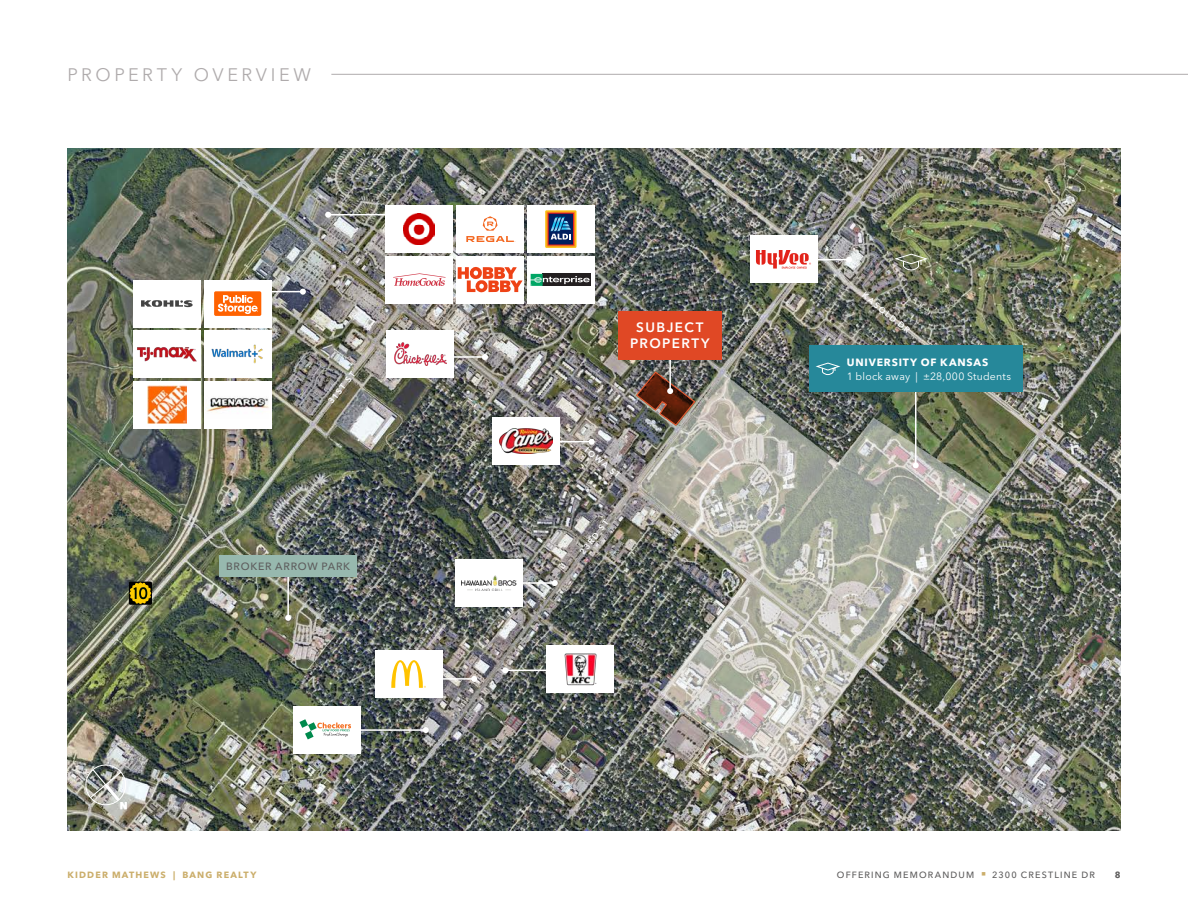
<style>
.page{position:relative;width:1188px;height:918px;background:#fff}
.page>*{position:absolute;margin:0;border:0;box-sizing:border-box;transform-origin:0 0}
.Section_Identifier_-_Sterling_2023{font:18px "Avenir Next LT Pro";letter-spacing:.2em;color:#afabac}
.Subject_Property_Label_-_White_2023{font:600 13.5px/16.5px "Avenir Next LT Pro";letter-spacing:.105em;color:#fff;text-align:center}
.Map_Highlight_-_Subtext_-_White_2023{font:10.5px "Avenir Next LT Pro";letter-spacing:.02em;color:#fff}
.Map_Highlight_-_Bold_-_White_2023{font:700 10.5px "Avenir Next LT Pro";letter-spacing:.08em;color:#fff}
.Other_Callout_Text_-_Ash_2023{font:500 10.5px "Avenir Next LT Pro";letter-spacing:.075em;color:#5e5d5d}
.t1{font:800 10.35px "Avenir Next LT Pro";color:#fff}
.t2{font:500 9px "Avenir Next LT Pro";letter-spacing:.13em;color:#5e5d5d}
.t3{font:700 9px "Avenir Next LT Pro";letter-spacing:.13em;color:#cbae6b}
.t4{font:700 9px "Avenir Next LT Pro";color:#5e5d5d}
.Street_Names_-_White_2023{font:600 8.25px "Avenir Next LT Pro";color:#fff}
.s1{color:#cbae6b}
</style>
<div class="page">
<img style="left:68px;top:149px;width:1052px;height:681px">
<hr style="left:328px;top:214px;width:85px;height:1px;background:#fff">
<svg style="left:325px;top:212px;width:6px;height:6px"></svg>
<div style="left:386px;top:256px;width:67px;height:47px;background:#fff"></div>
<svg style="left:393px;top:273px;width:53px;height:13px"></svg>
<div style="left:456px;top:256px;width:68px;height:47px;background:#fff"></div>
<svg style="left:458px;top:267px;width:65px;height:25px"></svg>
<div style="left:386px;top:206px;width:67px;height:47px;background:#fff"></div>
<img style="left:404px;top:214px;width:31px;height:31px">
<div style="left:456px;top:206px;width:68px;height:47px;background:#fff"></div>
<svg style="left:466px;top:216px;width:50px;height:26px"></svg>
<hr style="left:260px;top:291px;width:43px;height:1px;background:#fff">
<svg style="left:300px;top:289px;width:6px;height:6px"></svg>
<div style="left:133px;top:330px;width:68px;height:48px;background:#fff"></div>
<img style="left:137px;top:346px;width:60px;height:16px">
<div style="left:204px;top:330px;width:67px;height:48px;background:#fff"></div>
<img style="left:212px;top:345px;width:51px;height:18px">
<div style="left:204px;top:381px;width:67px;height:47px;background:#fff"></div>
<img style="left:205px;top:397px;width:64px;height:15px">
<div style="left:133px;top:280px;width:68px;height:47px;background:#fff"></div>
<svg style="left:141px;top:300px;width:52px;height:7px"></svg>
<div style="left:204px;top:280px;width:67px;height:47px;background:#fff"></div>
<svg style="left:214px;top:291px;width:47px;height:25px"></svg>
<div style="left:133px;top:381px;width:68px;height:47px;background:#fff"></div>
<img style="left:148px;top:386px;width:38px;height:38px">
<svg style="left:129px;top:582px;width:23px;height:23px"></svg>
<svg style="left:129px;top:582px;width:22px;height:22px"></svg>
<hr style="left:447px;top:356px;width:38px;height:2px;background:#fff">
<svg style="left:482px;top:354px;width:6px;height:6px"></svg>
<div style="left:387px;top:330px;width:67px;height:48px;background:#fff"></div>
<img style="left:394px;top:342px;width:53px;height:24px">
<div style="left:527px;top:206px;width:68px;height:47px;background:#fff"></div>
<svg style="left:545px;top:210px;width:32px;height:38px"></svg>
<svg style="left:547px;top:212px;width:28px;height:34px"></svg>
<svg style="left:548px;top:213px;width:26px;height:32px"></svg>
<div style="left:549px;top:214px;width:24px;height:30px;background:#001e5e"></div>
<svg style="left:551px;top:217px;width:20px;height:23px"></svg>
<div style="left:527px;top:256px;width:68px;height:48px;background:#fff"></div>
<svg style="left:531px;top:273px;width:60px;height:1px"></svg>
<div style="left:543px;top:274px;width:48px;height:12px;background:#231f20"></div>
<svg style="left:531px;top:274px;width:59px;height:12px"></svg>
<hr style="left:517px;top:582px;width:38px;height:2px;background:#fff">
<svg style="left:552px;top:580px;width:6px;height:6px"></svg>
<div style="left:456px;top:559px;width:67px;height:47px;background:#fff"></div>
<img style="left:462px;top:575px;width:55px;height:15px">
<hr style="left:554px;top:441px;width:38px;height:1px;background:#fff">
<svg style="left:589px;top:439px;width:6px;height:6px"></svg>
<div style="left:492px;top:418px;width:68px;height:47px;background:#fff"></div>
<img style="left:500px;top:429px;width:52px;height:25px">
<hr style="left:812px;top:259px;width:37px;height:1px;background:#fff">
<svg style="left:846px;top:257px;width:6px;height:6px"></svg>
<div style="left:750px;top:236px;width:67px;height:47px;background:#fff"></div>
<svg style="left:756px;top:250px;width:55px;height:19px"></svg>
<hr style="left:287px;top:570px;width:2px;height:48px;background:#fff">
<svg style="left:285px;top:615px;width:6px;height:6px"></svg>
<div style="left:219px;top:555px;width:138px;height:21px;background:#97b8ae"></div>
<hr style="left:331px;top:74px;width:857px;height:1px;background:#afabac">
<hr style="left:346px;top:729px;width:80px;height:2px;background:#fff">
<svg style="left:423px;top:727px;width:6px;height:6px"></svg>
<div style="left:293px;top:706px;width:68px;height:47px;background:#fff"></div>
<svg style="left:299px;top:719px;width:52px;height:20px"></svg>
<hr style="left:505px;top:670px;width:56px;height:1px;background:#fff">
<svg style="left:502px;top:667px;width:6px;height:6px"></svg>
<div style="left:547px;top:646px;width:67px;height:47px;background:#fff"></div>
<img style="left:564px;top:653px;width:33px;height:33px">
<hr style="left:437px;top:678px;width:37px;height:2px;background:#fff">
<svg style="left:471px;top:676px;width:6px;height:6px"></svg>
<div style="left:375px;top:650px;width:67px;height:48px;background:#fff"></div>
<svg style="left:391px;top:660px;width:35px;height:28px"></svg>
<svg style="left:83px;top:762px;width:46px;height:46px;background:#a0a29d"></svg>
<hr style="left:669px;top:335px;width:2px;height:56px;background:#fff">
<svg style="left:635px;top:371px;width:61px;height:56px"></svg>
<div style="left:618px;top:311px;width:103px;height:48px;background:#e04825"></div>
<img style="left:638px;top:375px;width:353px;height:403px">
<hr style="left:915px;top:380px;width:1px;height:85px;background:#fff">
<svg style="left:913px;top:462px;width:6px;height:6px"></svg>
<div style="left:809px;top:346px;width:213px;height:46px;background:#26889a"></div>
<svg style="left:815px;top:362px;width:26px;height:13px"></svg>
<svg style="left:894px;top:253px;width:35px;height:18px"></svg>
<p class="Section_Identifier_-_Sterling_2023" style="left:68px;top:64px;width:245px">PROPERTY OVERVIEW</p>
<p class="Street_Names_-_White_2023" style="left:326px;top:400px;width:40px;rotate:-52deg">31ST ST</p>
<p class="t1" style="left:128px;top:812px;width:10px;rotate:-180deg">N</p>
<p class="Other_Callout_Text_-_Ash_2023" style="left:226px;top:560px;width:126px">BROKER ARROW PARK</p>
<p class="Subject_Property_Label_-_White_2023" style="left:630px;top:319px;width:81px">SUBJECT<br>PROPERTY</p>
<p class="Street_Names_-_White_2023" style="left:589px;top:445px;width:44px;rotate:39deg">IOWA ST</p>
<p class="Street_Names_-_White_2023" style="left:578px;top:550px;width:43px;rotate:-52deg">23RD ST</p>
<p class="Street_Names_-_White_2023" style="left:866px;top:290px;width:61px;rotate:39deg">KASOLD DR</p>
<p class="Map_Highlight_-_Bold_-_White_2023" style="left:847px;top:355px;width:143px">UNIVERSITY OF KANSAS</p>
<p class="Map_Highlight_-_Subtext_-_White_2023" style="left:847px;top:370px;width:166px">1 block away | ±28,000 Students</p>
<p class="t3" style="left:68px;top:869px;width:190px">KIDDER MATHEWS | BANG REALTY</p>
<p class="t2" style="left:837px;top:869px;width:259px">OFFERING MEMORANDUM <span class="s1">■</span> 2300 CRESTLINE DR</p>
<p class="t4" style="left:1115px;top:869px;width:7px">8</p>
</div>
